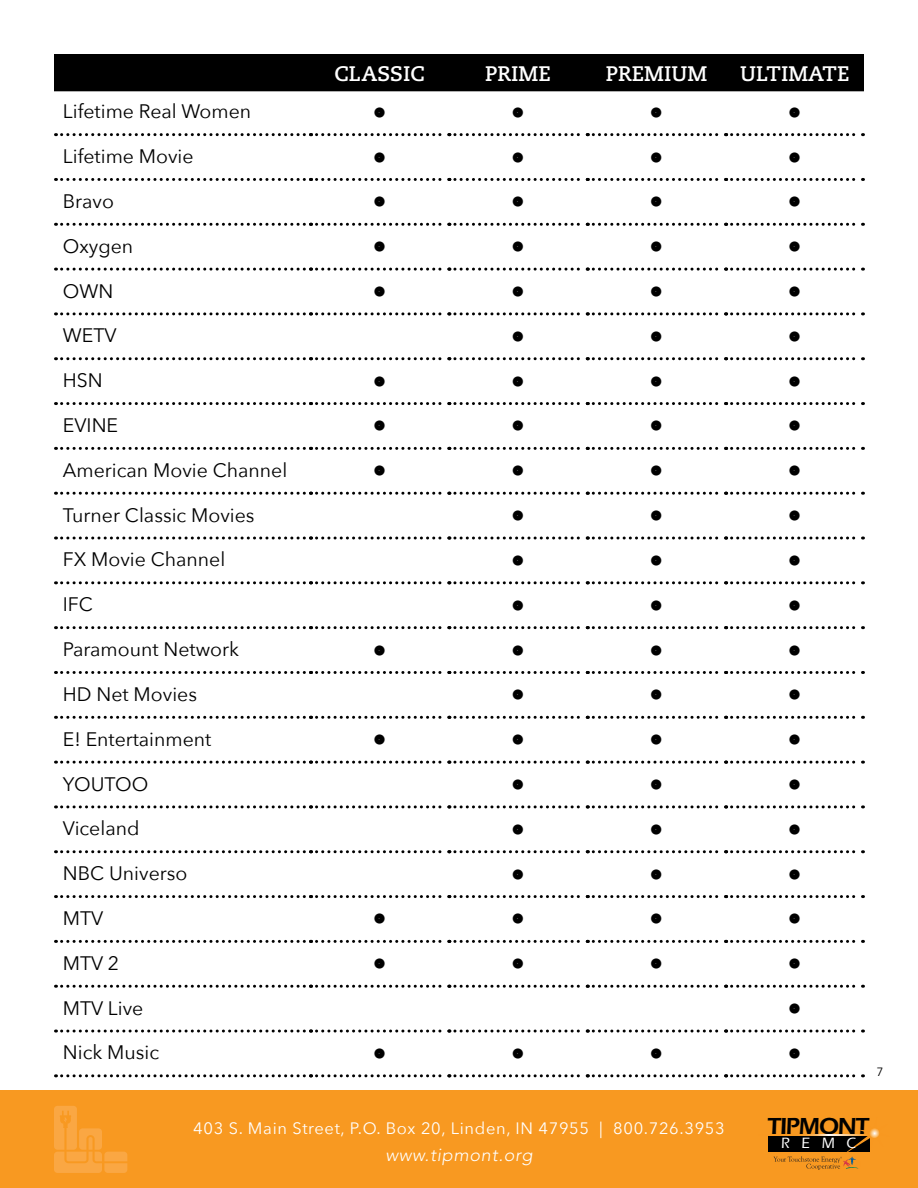
<style>
.page{position:relative;width:918px;height:1188px;background:#fff}
.page>*{position:absolute;margin:0;border:0;box-sizing:border-box;transform-origin:0 0}
.t1{font:600 24px "Eras ITC";letter-spacing:-.05em;color:#000}
.t2{font:700 21px "Caecilia";color:#fff}
.t3{font:19.5px "Avenir Next";color:#000}
.t4{font:italic 300 18px "Avenir LT Std";letter-spacing:.04em;color:#fff}
.t5{font:16.5px "Avenir Next";letter-spacing:.04em;color:#fff}
.t6{font:500 15.45px "Eras ITC";color:#fff}
.t7{font:12px "Avenir Next";color:#000}
</style>
<div class="page">
<div style="left:54px;top:54px;width:810px;height:37px;background:#000"></div>
<svg style="left:317px;top:133px;width:402px;height:3px"></svg>
<svg style="left:726px;top:133px;width:137px;height:3px"></svg>
<svg style="left:317px;top:178px;width:402px;height:3px"></svg>
<svg style="left:726px;top:178px;width:137px;height:3px"></svg>
<svg style="left:317px;top:223px;width:402px;height:3px"></svg>
<svg style="left:726px;top:223px;width:137px;height:3px"></svg>
<svg style="left:317px;top:268px;width:402px;height:3px"></svg>
<svg style="left:726px;top:268px;width:137px;height:3px"></svg>
<svg style="left:317px;top:312px;width:402px;height:3px"></svg>
<svg style="left:726px;top:312px;width:137px;height:3px"></svg>
<svg style="left:317px;top:357px;width:402px;height:3px"></svg>
<svg style="left:726px;top:357px;width:137px;height:3px"></svg>
<svg style="left:317px;top:402px;width:402px;height:3px"></svg>
<svg style="left:726px;top:402px;width:137px;height:3px"></svg>
<svg style="left:317px;top:447px;width:402px;height:3px"></svg>
<svg style="left:726px;top:447px;width:137px;height:3px"></svg>
<svg style="left:317px;top:492px;width:402px;height:3px"></svg>
<svg style="left:726px;top:492px;width:137px;height:3px"></svg>
<svg style="left:317px;top:537px;width:402px;height:3px"></svg>
<svg style="left:726px;top:537px;width:137px;height:3px"></svg>
<svg style="left:317px;top:581px;width:402px;height:3px"></svg>
<svg style="left:726px;top:581px;width:137px;height:3px"></svg>
<svg style="left:317px;top:626px;width:402px;height:3px"></svg>
<svg style="left:726px;top:626px;width:137px;height:3px"></svg>
<svg style="left:317px;top:671px;width:402px;height:3px"></svg>
<svg style="left:726px;top:671px;width:137px;height:3px"></svg>
<svg style="left:317px;top:716px;width:402px;height:3px"></svg>
<svg style="left:726px;top:716px;width:137px;height:3px"></svg>
<svg style="left:317px;top:761px;width:402px;height:3px"></svg>
<svg style="left:726px;top:761px;width:137px;height:3px"></svg>
<svg style="left:317px;top:805px;width:402px;height:3px"></svg>
<svg style="left:726px;top:805px;width:137px;height:3px"></svg>
<svg style="left:317px;top:850px;width:402px;height:3px"></svg>
<svg style="left:726px;top:850px;width:137px;height:3px"></svg>
<svg style="left:317px;top:895px;width:402px;height:3px"></svg>
<svg style="left:726px;top:895px;width:137px;height:3px"></svg>
<svg style="left:317px;top:940px;width:402px;height:3px"></svg>
<svg style="left:726px;top:940px;width:137px;height:3px"></svg>
<svg style="left:317px;top:985px;width:402px;height:3px"></svg>
<svg style="left:726px;top:985px;width:137px;height:3px"></svg>
<svg style="left:317px;top:1030px;width:402px;height:3px"></svg>
<svg style="left:726px;top:1030px;width:137px;height:3px"></svg>
<svg style="left:317px;top:1074px;width:402px;height:3px"></svg>
<svg style="left:726px;top:1074px;width:137px;height:3px"></svg>
<svg style="left:56px;top:133px;width:255px;height:3px"></svg>
<svg style="left:56px;top:178px;width:255px;height:3px"></svg>
<svg style="left:56px;top:223px;width:255px;height:3px"></svg>
<svg style="left:56px;top:268px;width:255px;height:3px"></svg>
<svg style="left:56px;top:312px;width:255px;height:3px"></svg>
<svg style="left:56px;top:357px;width:255px;height:3px"></svg>
<svg style="left:56px;top:402px;width:255px;height:3px"></svg>
<svg style="left:56px;top:447px;width:255px;height:3px"></svg>
<svg style="left:56px;top:492px;width:255px;height:3px"></svg>
<svg style="left:56px;top:537px;width:255px;height:3px"></svg>
<svg style="left:56px;top:581px;width:255px;height:3px"></svg>
<svg style="left:56px;top:626px;width:255px;height:3px"></svg>
<svg style="left:56px;top:671px;width:255px;height:3px"></svg>
<svg style="left:56px;top:716px;width:255px;height:3px"></svg>
<svg style="left:56px;top:761px;width:255px;height:3px"></svg>
<svg style="left:56px;top:805px;width:255px;height:3px"></svg>
<svg style="left:56px;top:850px;width:255px;height:3px"></svg>
<svg style="left:56px;top:895px;width:255px;height:3px"></svg>
<svg style="left:56px;top:940px;width:255px;height:3px"></svg>
<svg style="left:56px;top:985px;width:255px;height:3px"></svg>
<svg style="left:56px;top:1030px;width:255px;height:3px"></svg>
<svg style="left:56px;top:1074px;width:255px;height:3px"></svg>
<div style="left:0;top:1091px;width:918px;height:97px;background:#f89921"></div>
<svg style="left:54px;top:1106px;width:73px;height:67px"></svg>
<div style="left:768px;top:1135px;width:101px;height:16px;background:#000"></div>
<svg style="left:773px;top:1128px;width:106px;height:42px"></svg>
<p class="t3" style="left:63px;top:95px;width:190px">Lifetime Real Women</p>
<p class="t3" style="left:63px;top:140px;width:132px">Lifetime Movie</p>
<p class="t3" style="left:63px;top:185px;width:53px">Bravo</p>
<p class="t3" style="left:63px;top:229px;width:72px">Oxygen</p>
<p class="t3" style="left:63px;top:274px;width:52px">OWN</p>
<p class="t3" style="left:63px;top:319px;width:55px">WETV</p>
<p class="t3" style="left:63px;top:364px;width:41px">HSN</p>
<p class="t3" style="left:63px;top:409px;width:57px">EVINE</p>
<p class="t3" style="left:63px;top:454px;width:226px">American Movie Channel</p>
<p class="t3" style="left:63px;top:498px;width:193px">Turner Classic Movies</p>
<p class="t3" style="left:63px;top:543px;width:164px">FX Movie Channel</p>
<p class="t3" style="left:63px;top:588px;width:32px">IFC</p>
<p class="t3" style="left:63px;top:633px;width:178px">Paramount Network</p>
<p class="t3" style="left:63px;top:678px;width:136px">HD Net Movies</p>
<p class="t3" style="left:63px;top:722px;width:150px">E! Entertainment</p>
<p class="t3" style="left:63px;top:767px;width:87px">YOUTOO</p>
<p class="t3" style="left:63px;top:812px;width:78px">Viceland</p>
<p class="t3" style="left:63px;top:857px;width:126px">NBC Universo</p>
<p class="t3" style="left:63px;top:902px;width:42px">MTV</p>
<p class="t3" style="left:63px;top:947px;width:58px">MTV 2</p>
<p class="t3" style="left:63px;top:991px;width:82px">MTV Live</p>
<p class="t3" style="left:63px;top:1036px;width:98px">Nick Music</p>
<p class="t2" style="left:335px;top:61px;width:92px">CLASSIC</p>
<p class="t2" style="left:485px;top:61px;width:67px">PRIME</p>
<p class="t2" style="left:606px;top:61px;width:103px">PREMIUM</p>
<p class="t2" style="left:740px;top:61px;width:111px">ULTIMATE</p>
<p class="t7" style="left:877px;top:1062px;width:8px">7</p>
<p class="t5" style="left:193px;top:1114px;width:533px">403 S. Main Street, P.O. Box 20, Linden, IN 47955 | 800.726.3953</p>
<p class="t4" style="left:385px;top:1144px;width:149px">www.tipmont.org</p>
<p class="t1" style="left:767px;top:1112px;width:104px">TIPMONT</p>
<p class="t6" style="left:781px;top:1134px;width:77px">R E M C</p>
</div>
